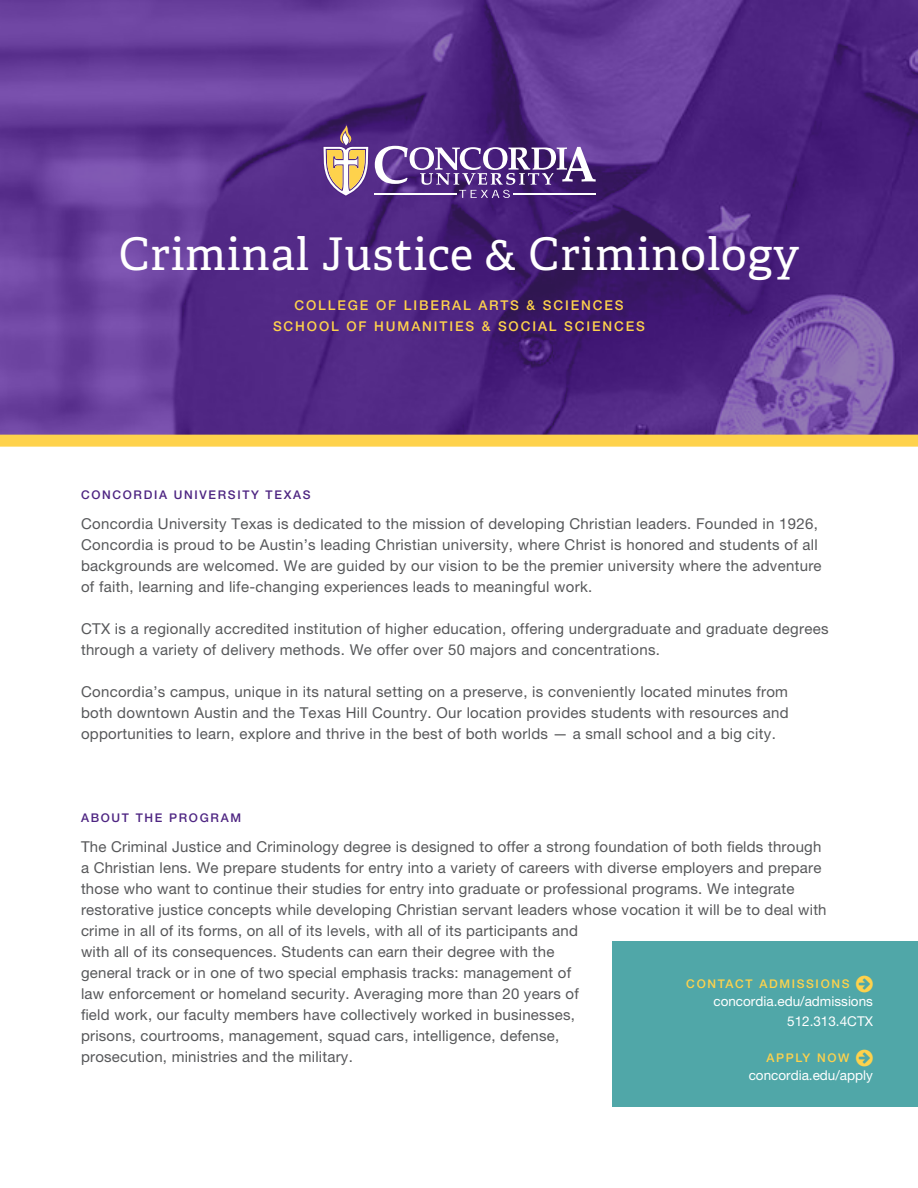
<style>
.page{position:relative;width:918px;height:1188px;background:#fff}
.page>*{position:absolute;margin:0;border:0;box-sizing:border-box;transform-origin:0 0}
.t1{font:45px "Adelle";letter-spacing:.02em;color:#fff}
.Body_Copy_H{font:15px/21px "Helvetica Neue LT Pro";letter-spacing:.015em;color:#57585a}
.Body_Copy{font:15px/21px "Helvetica Neue LT Pro";letter-spacing:.02em;color:#57585a}
.Page_Title{font:15px/21px "Helvetica Neue LT Pro";letter-spacing:.02em;color:#57585a}
.Subhead{font:500 13.5px "Helvetica Neue LT Pro";letter-spacing:.14em;color:#fed24c}
.Body{font:13.5px "Helvetica Neue LT Pro";color:#fff}
.Subhead-2{font:13.5px "Helvetica Neue LT Pro";color:#fff}
.Subhead-3{font:500 12px "Helvetica Neue LT Pro";letter-spacing:.14em;color:#4e2582}
.Subhead-4{font:500 12px "Helvetica Neue LT Pro";letter-spacing:.14em;color:#fed24c}
.Body-2{font:500 12px "Helvetica Neue LT Pro";letter-spacing:.14em;color:#fed24c}
</style>
<div class="page">
<img style="left:0;top:0;width:918px;height:435px">
<svg style="left:375px;top:146px;width:221px;height:52px"></svg>
<svg style="left:322px;top:124px;width:47px;height:73px;background:#9d7c8b"></svg>
<div style="left:0;top:435px;width:918px;height:12px;background:#fed24c"></div>
<div style="left:612px;top:942px;width:306px;height:165px;background:#50a7a8"></div>
<p class="t1" style="left:119px;top:226px;width:682px">Criminal Justice &amp; Criminology</p>
<p class="Subhead" style="left:294px;top:297px;width:331px">COLLEGE OF LIBERAL ARTS &amp; SCIENCES</p>
<p class="Subhead" style="left:273px;top:318px;width:373px">SCHOOL OF HUMANITIES &amp; SOCIAL SCIENCES</p>
<p class="Subhead-3" style="left:81px;top:487px;width:231px">CONCORDIA UNIVERSITY TEXAS</p>
<p class="Page_Title" style="left:81px;top:513px;width:742px">Concordia University Texas is dedicated to the mission of developing Christian leaders. Founded in 1926, Concordia is proud to be Austin’s leading Christian university, where Christ is honored and students of all backgrounds are welcomed. We are guided by our vision to be the premier university where the adventure of faith, learning and life-changing experiences leads to meaningful work.</p>
<p class="Body_Copy" style="left:81px;top:618px;width:749px">CTX is a regionally accredited institution of higher education, offering undergraduate and graduate degrees through a variety of delivery methods. We offer over 50 majors and concentrations.</p>
<p class="Body_Copy" style="left:81px;top:681px;width:709px;text-align:justify">Concordia’s campus, unique in its natural setting on a preserve, is conveniently located minutes from both downtown Austin and the Texas Hill Country. Our location provides students with resources and opportunities to learn, explore and thrive in the best of both worlds — a small school and a big city.</p>
<p class="Subhead-3" style="left:81px;top:811px;width:162px">ABOUT THE PROGRAM</p>
<p class="Body_Copy_H" style="left:81px;top:836px;width:747px">The Criminal Justice and Criminology degree is designed to offer a strong foundation of both fields through a Christian lens. We prepare students for entry into a variety of careers with diverse employers and prepare those who want to continue their studies for entry into graduate or professional programs. We integrate restorative justice concepts while developing Christian servant leaders whose vocation it will be to deal with crime in all of its forms, on all of its levels, with all of its participants and<br>with all of its consequences. Students can earn their degree with the<br>general track or in one of two special emphasis tracks: management of<br>law enforcement or homeland security. Averaging more than 20 years of<br>field work, our faculty members have collectively worked in businesses,<br>prisons, courtrooms, management, squad cars, intelligence, defense,<br>prosecution, ministries and the military.</p>
<p class="Subhead-4" style="left:686px;top:977px;width:165px">CONTACT ADMISSIONS</p>
<p class="Body" style="left:713px;top:993px;width:161px">concordia.edu/admissions</p>
<p class="Subhead-2" style="left:787px;top:1013px;width:87px">512.313.4CTX</p>
<p class="Body-2" style="left:766px;top:1050px;width:85px">APPLY NOW</p>
<p class="Body" style="left:749px;top:1067px;width:126px">concordia.edu/apply</p>
</div>
